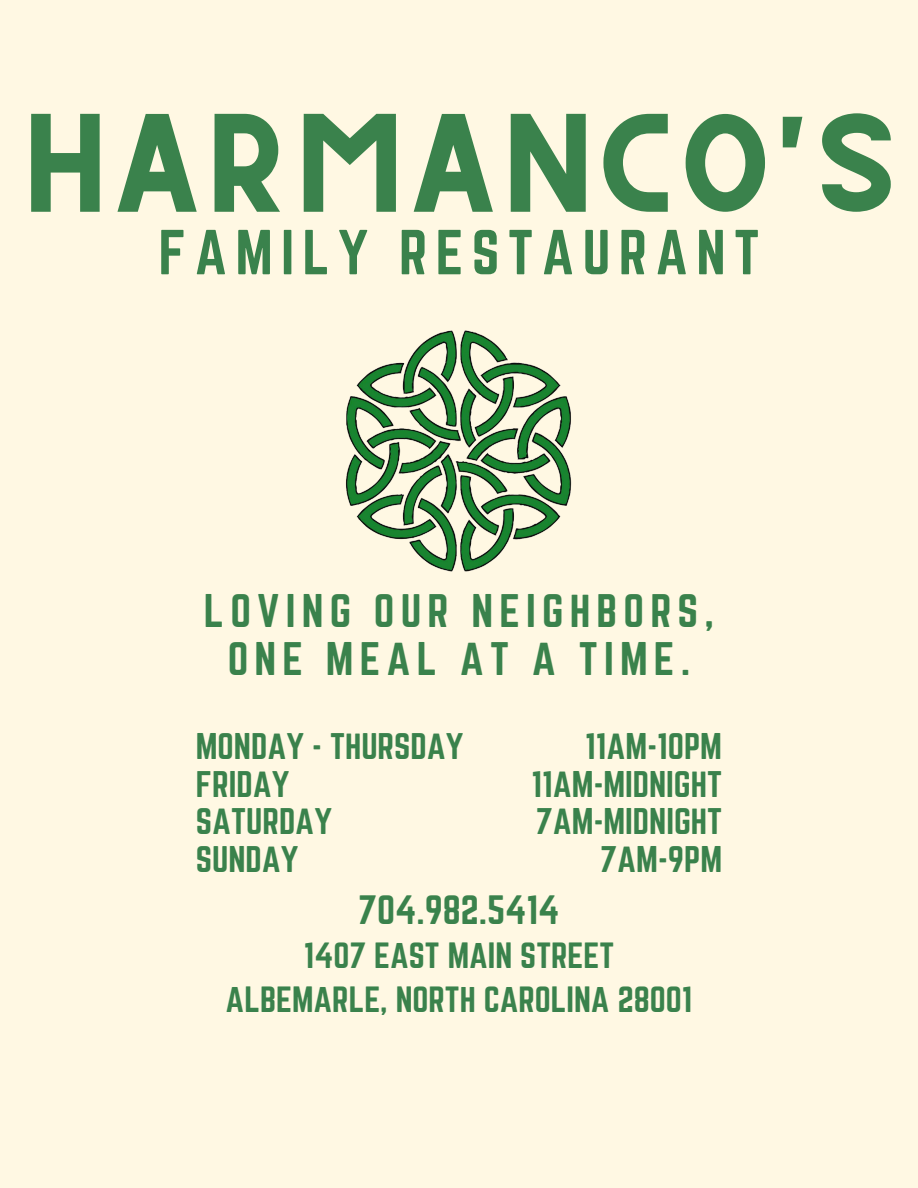
<style>
.page{position:relative;width:918px;height:1188px;background:#fff8e3}
.page>*{position:absolute;margin:0;border:0;box-sizing:border-box;transform-origin:0 0}
.t1{font:98.55px "CS Gordon";color:#3a824c}
.t2{font:55.55px "Norwester";letter-spacing:.15em;color:#3a824c}
.t3{font:41.3px/47.6px "Norwester";letter-spacing:.15em;color:#3a824c;text-align:center}
.t4{font:36px "Norwester";color:#3a824c}
.t5{font:32.55px/37.5px "Norwester";color:#3a824c}
.t6{font:32.05px/44px "Norwester";color:#3a824c;text-align:center}
</style>
<div class="page">
<img style="left:345px;top:330px;width:227px;height:242px">
<h1 class="t1" style="left:19px;top:120px;width:881px">HARMANCO'S</h1>
<h2 class="t2" style="left:158px;top:226px;width:602px">FAMILY RESTAURANT</h2>
<p class="t3" style="left:204px;top:589px;width:512px">LOVING OUR NEIGHBORS,<br>ONE MEAL AT A TIME.</p>
<p class="t5" style="left:196px;top:729px;width:269px">MONDAY - THURSDAY<br>FRIDAY<br>SATURDAY<br>SUNDAY</p>
<p class="t5" style="left:532px;top:729px;width:192px;text-align:right">11AM-10PM<br>11AM-MIDNIGHT<br>7AM-MIDNIGHT<br>7AM-9PM</p>
<p class="t4" style="left:358px;top:892px;width:203px">704.982.5414</p>
<p class="t6" style="left:226px;top:935px;width:468px">1407 EAST MAIN STREET<br>ALBEMARLE, NORTH CAROLINA 28001</p>
</div>
